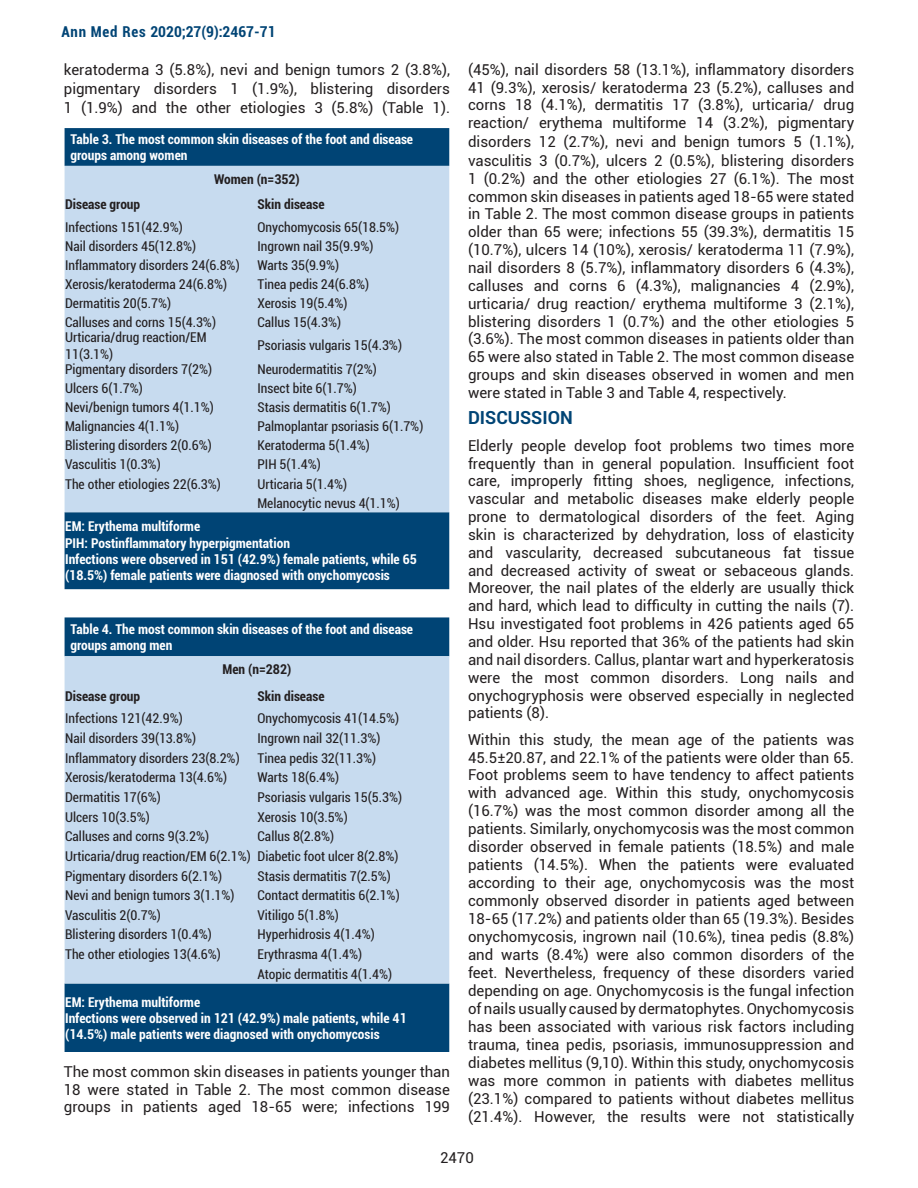
<style>
.page{position:relative;width:918px;height:1188px;background:#fff}
.page>*{position:absolute;margin:0;border:0;box-sizing:border-box;transform-origin:0 0}
.t1{font:700 18px "Roboto";color:#004475}
.t2{font:15px/18px "Roboto";color:#231f20;text-align:justify}
.t3{font:700 condensed 15px "Roboto";color:#004475}
.t4{font:condensed 13.5px/19.6px "Roboto";color:#231f20}
.t5{font:700 condensed 13.5px/16.2px "Roboto";color:#fff}
.t6{font:700 condensed 13.5px "Roboto";color:#231f20}
</style>
<div class="page">
<div style="left:65px;top:128px;width:384px;height:461px;background:#004475"></div>
<div style="left:65px;top:166px;width:384px;height:346px;background:#c7dbef"></div>
<div style="left:65px;top:617px;width:384px;height:435px;background:#004475"></div>
<div style="left:65px;top:656px;width:384px;height:327px;background:#c7dbef"></div>
<p class="t3" style="left:61px;top:21px;width:216px">Ann Med Res 2020;27(9):2467-71</p>
<p class="t2" style="left:64px;top:60px;width:388px;line-height:18.9px">keratoderma 3 (5.8%), nevi and benign tumors 2 (3.8%), pigmentary disorders 1 (1.9%), blistering disorders 1 (1.9%) and the other etiologies 3 (5.8%) (Table 1).</p>
<p class="t5" style="left:71px;top:130px;width:344px">Table 3. The most common skin diseases of the foot and disease groups among women</p>
<p class="t6" style="left:214px;top:169px;width:87px">Women (n=352)</p>
<p class="t6" style="left:65px;top:195px;width:77px">Disease group</p>
<p class="t6" style="left:257px;top:195px;width:69px">Skin disease</p>
<p class="t4" style="left:65px;top:216px;width:119px">Infections 151(42.9%)</p>
<p class="t4" style="left:257px;top:216px;width:143px">Onychomycosis 65(18.5%)</p>
<p class="t4" style="left:65px;top:236px;width:133px">Nail disorders 45(12.8%)</p>
<p class="t4" style="left:257px;top:236px;width:118px">Ingrown nail 35(9.9%)</p>
<p class="t4" style="left:65px;top:255px;width:176px">Inflammatory disorders 24(6.8%)</p>
<p class="t4" style="left:257px;top:255px;width:83px">Warts 35(9.9%)</p>
<p class="t4" style="left:65px;top:274px;width:163px">Xerosis/keratoderma 24(6.8%)</p>
<p class="t4" style="left:257px;top:274px;width:113px">Tinea pedis 24(6.8%)</p>
<p class="t4" style="left:65px;top:293px;width:108px">Dermatitis 20(5.7%)</p>
<p class="t4" style="left:257px;top:293px;width:92px">Xerosis 19(5.4%)</p>
<p class="t4" style="left:65px;top:312px;width:152px">Calluses and corns 15(4.3%)</p>
<p class="t4" style="left:257px;top:312px;width:85px">Callus 15(4.3%)</p>
<p class="t4" style="left:65px;top:329px;width:143px;line-height:16.2px">Urticaria/drug reaction/EM<br>11(3.1%)</p>
<p class="t4" style="left:257px;top:335px;width:146px">Psoriasis vulgaris 15(4.3%)</p>
<p class="t4" style="left:65px;top:359px;width:148px">Pigmentary disorders 7(2%)</p>
<p class="t4" style="left:257px;top:359px;width:121px">Neurodermatitis 7(2%)</p>
<p class="t4" style="left:65px;top:378px;width:79px">Ulcers 6(1.7%)</p>
<p class="t4" style="left:257px;top:378px;width:101px">Insect bite 6(1.7%)</p>
<p class="t4" style="left:65px;top:397px;width:150px">Nevi/benign tumors 4(1.1%)</p>
<p class="t4" style="left:257px;top:397px;width:135px">Stasis dermatitis 6(1.7%)</p>
<p class="t4" style="left:65px;top:416px;width:116px">Malignancies 4(1.1%)</p>
<p class="t4" style="left:257px;top:416px;width:167px">Palmoplantar psoriasis 6(1.7%)</p>
<p class="t4" style="left:65px;top:435px;width:148px">Blistering disorders 2(0.6%)</p>
<p class="t4" style="left:257px;top:435px;width:114px">Keratoderma 5(1.4%)</p>
<p class="t4" style="left:65px;top:454px;width:97px">Vasculitis 1(0.3%)</p>
<p class="t4" style="left:257px;top:454px;width:65px">PIH 5(1.4%)</p>
<p class="t4" style="left:65px;top:473px;width:157px">The other etiologies 22(6.3%)</p>
<p class="t4" style="left:257px;top:474px;width:144px;line-height:19.2px">Urticaria 5(1.4%)<br>Melanocytic nevus 4(1.1%)</p>
<p class="t5" style="left:65px;top:518px;width:353px">EM: Erythema multiforme<br>PIH: Postinflammatory hyperpigmentation<br>Infections were observed in 151 (42.9%) female patients, while 65 (18.5%) female patients were diagnosed with onychomycosis</p>
<p class="t5" style="left:71px;top:620px;width:344px">Table 4. The most common skin diseases of the foot and disease groups among men</p>
<p class="t6" style="left:223px;top:660px;width:70px">Men (n=282)</p>
<p class="t6" style="left:65px;top:686px;width:77px">Disease group</p>
<p class="t6" style="left:257px;top:686px;width:69px">Skin disease</p>
<p class="t4" style="left:65px;top:708px;width:119px">Infections 121(42.9%)</p>
<p class="t4" style="left:257px;top:708px;width:143px">Onychomycosis 41(14.5%)</p>
<p class="t4" style="left:65px;top:728px;width:133px">Nail disorders 39(13.8%)</p>
<p class="t4" style="left:257px;top:728px;width:125px">Ingrown nail 32(11.3%)</p>
<p class="t4" style="left:65px;top:748px;width:176px">Inflammatory disorders 23(8.2%)</p>
<p class="t4" style="left:257px;top:748px;width:120px">Tinea pedis 32(11.3%)</p>
<p class="t4" style="left:65px;top:767px;width:163px">Xerosis/keratoderma 13(4.6%)</p>
<p class="t4" style="left:257px;top:767px;width:83px">Warts 18(6.4%)</p>
<p class="t4" style="left:65px;top:787px;width:97px">Dermatitis 17(6%)</p>
<p class="t4" style="left:257px;top:787px;width:146px">Psoriasis vulgaris 15(5.3%)</p>
<p class="t4" style="left:65px;top:807px;width:86px">Ulcers 10(3.5%)</p>
<p class="t4" style="left:257px;top:807px;width:92px">Xerosis 10(3.5%)</p>
<p class="t4" style="left:65px;top:826px;width:145px">Calluses and corns 9(3.2%)</p>
<p class="t4" style="left:65px;top:826px;width:335px;text-indent:192px">Callus 8(2.8%)<br>Urticaria/drug reaction/EM 6(2.1%) Diabetic foot ulcer 8(2.8%)<br>Pigmentary disorders 6(2.1%)</p>
<p class="t4" style="left:257px;top:865px;width:135px">Stasis dermatitis 7(2.5%)</p>
<p class="t4" style="left:65px;top:885px;width:171px">Nevi and benign tumors 3(1.1%)</p>
<p class="t4" style="left:257px;top:885px;width:144px">Contact dermatitis 6(2.1%)</p>
<p class="t4" style="left:65px;top:905px;width:97px">Vasculitis 2(0.7%)</p>
<p class="t4" style="left:257px;top:905px;width:83px">Vitiligo 5(1.8%)</p>
<p class="t4" style="left:65px;top:924px;width:148px">Blistering disorders 1(0.4%)</p>
<p class="t4" style="left:257px;top:924px;width:119px">Hyperhidrosis 4(1.4%)</p>
<p class="t4" style="left:65px;top:944px;width:157px">The other etiologies 13(4.6%)</p>
<p class="t4" style="left:257px;top:944px;width:136px">Erythrasma 4(1.4%)<br>Atopic dermatitis 4(1.4%)</p>
<p class="t5" style="left:65px;top:993px;width:343px">EM: Erythema multiforme<br>Infections were observed in 121 (42.9%) male patients, while 41 (14.5%) male patients were diagnosed with onychomycosis</p>
<p class="t2" style="left:64px;top:1062px;width:388px">The most common skin diseases in patients younger than 18 were stated in Table 2. The most common disease groups in patients aged 18-65 were; infections 199</p>
<p class="t2" style="left:468px;top:60px;width:388px">(45%), nail disorders 58 (13.1%), inflammatory disorders 41 (9.3%), xerosis/ keratoderma 23 (5.2%), calluses and corns 18 (4.1%), dermatitis 17 (3.8%), urticaria/ drug reaction/ erythema multiforme 14 (3.2%), pigmentary disorders 12 (2.7%), nevi and benign tumors 5 (1.1%), vasculitis 3 (0.7%), ulcers 2 (0.5%), blistering disorders 1 (0.2%) and the other etiologies 27 (6.1%). The most common skin diseases in patients aged 18-65 were stated in Table 2. The most common disease groups in patients older than 65 were; infections 55 (39.3%), dermatitis 15 (10.7%), ulcers 14 (10%), xerosis/ keratoderma 11 (7.9%), nail disorders 8 (5.7%), inflammatory disorders 6 (4.3%), calluses and corns 6 (4.3%), malignancies 4 (2.9%), urticaria/ drug reaction/ erythema multiforme 3 (2.1%), blistering disorders 1 (0.7%) and the other etiologies 5 (3.6%). The most common diseases in patients older than 65 were also stated in Table 2. The most common disease groups and skin diseases observed in women and men were stated in Table 3 and Table 4, respectively.</p>
<p class="t1" style="left:468px;top:405px;width:106px">DISCUSSION</p>
<p class="t2" style="left:468px;top:436px;width:388px">Elderly people develop foot problems two times more frequently than in general population. Insufficient foot care, improperly fitting shoes, negligence, infections, vascular and metabolic diseases make elderly people prone to dermatological disorders of the feet. Aging skin is characterized by dehydration, loss of elasticity and vascularity, decreased subcutaneous fat tissue and decreased activity of sweat or sebaceous glands.<br>Moreover, the nail plates of the elderly are usually thick and hard, which lead to difficulty in cutting the nails (7).<br>Hsu investigated foot problems in 426 patients aged 65 and older. Hsu reported that 36% of the patients had skin and nail disorders. Callus, plantar wart and hyperkeratosis were the most common disorders. Long nails and onychogryphosis were observed especially in neglected patients (8).</p>
<p class="t2" style="left:468px;top:730px;width:388px">Within this study, the mean age of the patients was 45.5±20.87, and 22.1% of the patients were older than 65.<br>Foot problems seem to have tendency to affect patients with advanced age. Within this study, onychomycosis (16.7%) was the most common disorder among all the patients. Similarly, onychomycosis was the most common disorder observed in female patients (18.5%) and male patients (14.5%). When the patients were evaluated according to their age, onychomycosis was the most commonly observed disorder in patients aged between 18-65 (17.2%) and patients older than 65 (19.3%). Besides onychomycosis, ingrown nail (10.6%), tinea pedis (8.8%) and warts (8.4%) were also common disorders of the feet. Nevertheless, frequency of these disorders varied depending on age. Onychomycosis is the fungal infection of nails usually caused by dermatophytes. Onychomycosis has been associated with various risk factors including trauma, tinea pedis, psoriasis, immunosuppression and diabetes mellitus (9,10). Within this study, onychomycosis was more common in patients with diabetes mellitus (23.1%) compared to patients without diabetes mellitus (21.4%). However, the results were not statistically</p>
<p class="t2" style="left:440px;top:1148px;width:35px">2470</p>
</div>
